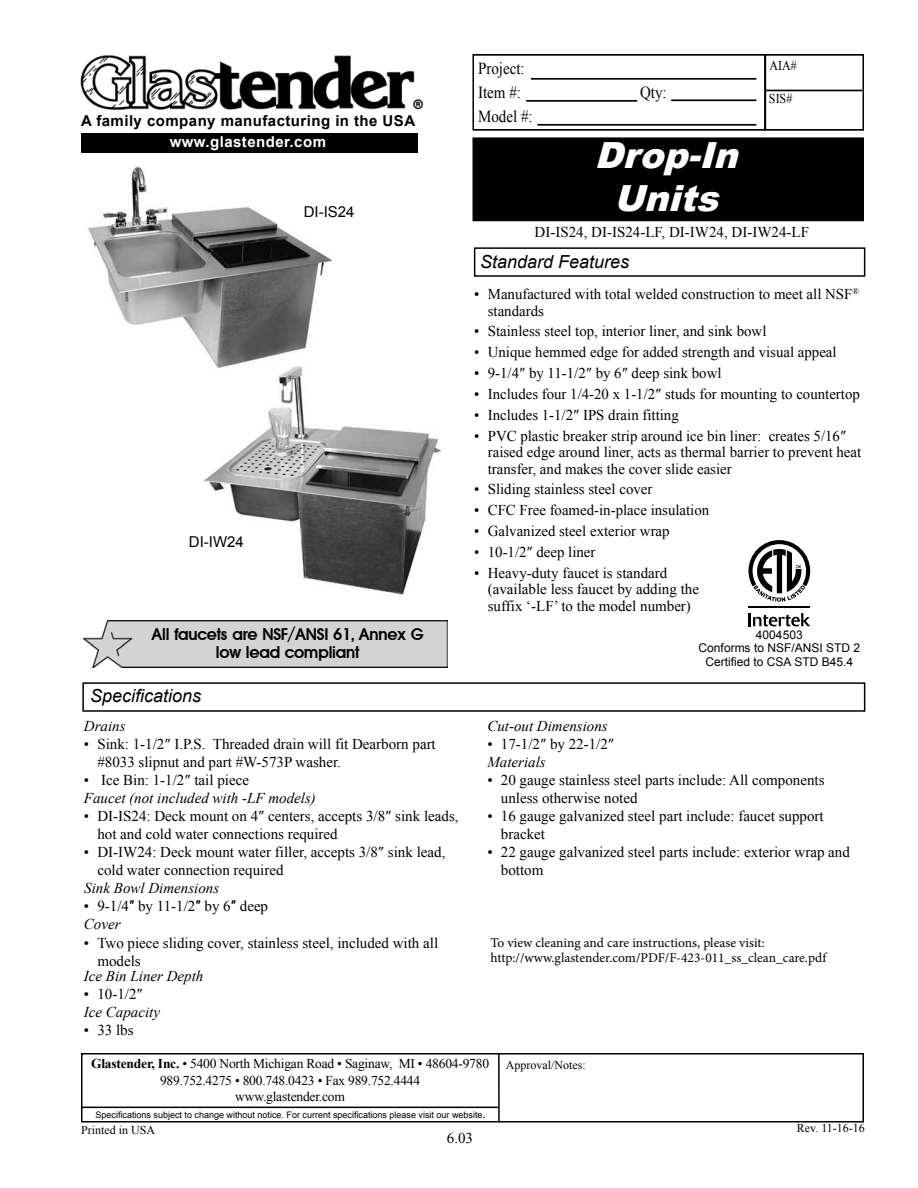
<style>
.page{position:relative;width:918px;height:1188px;background:#fff}
.page>*{position:absolute;margin:0;border:0;box-sizing:border-box;transform-origin:0 0}
.t1{font:italic 900 36px/43.2px "Arial";color:#fff;text-align:center}
.t2{font:italic 18px "Arial";color:#000}
.t3{font:16.8px/23.5px "Times New Roman";color:#000;scale:.89 1}
.t4{font:500 16.5px/18px "Avantage";color:#000;text-align:center}
.t5{font:15px/18.1px "Times New Roman";color:#000}
.t6{font:italic 15px "Times New Roman";color:#000}
.t7{font:700 15px "Arial";letter-spacing:.03em;color:#000}
.t8{font:700 15px "Arial";letter-spacing:.03em;color:#fff}
.t9{font:15px "Arial";color:#000}
.t10{font:13.5px/16.2px "Times New Roman";letter-spacing:-.015em;color:#000;text-align:center}
.t11{font:13.5px/15px "Minion Pro";color:#000}
.t12{font:13.5px "Times New Roman";letter-spacing:-.015em;color:#000;scale:.89 1}
.t13{font:12px/13.5px "Arial";color:#000;text-align:center}
.t14{font:12px "Times New Roman";color:#000}
.t15{font:9px "Arial";color:#000}
.s1{font-family:"Arial"}
.s2{font-style:italic}
.s3{font-weight:700}
</style>
<div class="page">
<div style="left:473px;top:138px;width:390px;height:82px;background:#000"></div>
<div style="left:472px;top:137px;width:392px;height:84px;border:2px solid #000"></div>
<div style="left:81px;top:1053px;width:783px;height:70px;border:2px solid #000"></div>
<hr style="left:498px;top:1054px;width:2px;height:68px;background:#000">
<hr style="left:81px;top:1107px;width:418px;height:1px;background:#000">
<div style="left:472px;top:54px;width:294px;height:77px;border:2px solid #000"></div>
<hr style="left:531px;top:78px;width:225px;height:2px;background:#000">
<hr style="left:526px;top:100px;width:111px;height:2px;background:#000">
<hr style="left:671px;top:99px;width:85px;height:2px;background:#000">
<hr style="left:537px;top:124px;width:219px;height:2px;background:#000">
<div style="left:765px;top:54px;width:99px;height:77px;border:2px solid #000"></div>
<hr style="left:765px;top:90px;width:97px;height:1px;background:#000">
<img style="left:80px;top:55px;width:343px;height:55px">
<div style="left:81px;top:133px;width:336px;height:20px;background:#000"></div>
<img style="left:88px;top:166px;width:354px;height:429px">
<div style="left:474px;top:247px;width:391px;height:30px;border:2px solid #000"></div>
<div style="left:281px;top:204px;width:96px;height:14px;background:#fff"></div>
<div style="left:168px;top:535px;width:97px;height:14px;background:#fff"></div>
<div style="left:82px;top:682px;width:783px;height:30px;border:2px solid #000"></div>
<img style="left:84px;top:621px;width:364px;height:46px">
<svg style="left:748px;top:613px;width:62px;height:13px"></svg>
<hr style="left:748px;top:606px;width:62px;height:2px;background:#000">
<svg style="left:748px;top:540px;width:62px;height:62px"></svg>
<p class="t7" style="left:81px;top:110px;width:336px">A family company manufacturing in the USA</p>
<p class="t8" style="left:170px;top:131px;width:158px">www.glastender.com</p>
<p class="t9" style="left:304px;top:202px;width:52px">DI-IS24</p>
<p class="t9" style="left:189px;top:532px;width:57px">DI-IW24</p>
<p class="t3" style="left:478px;top:57px;width:54px">Project:<br>Item #:</p>
<p class="t3" style="left:478px;top:104px;width:63px">Model #:</p>
<p class="t3" style="left:640px;top:80px;width:31px">Qty:</p>
<p class="t12" style="left:770px;top:56px;width:32px">AIA#</p>
<p class="t12" style="left:769px;top:90px;width:28px">SIS#</p>
<h1 class="t1" style="left:595px;top:132px;width:158px">Drop-In<br>Units</h1>
<p class="t5" style="left:535px;top:222px;width:276px">DI-IS24, DI-IS24-LF, DI-IW24, DI-IW24-LF</p>
<p class="t2" style="left:480px;top:250px;width:151px">Standard Features</p>
<p class="t5" style="left:488px;top:286px;width:373px;line-height:16.5px;text-indent:-14px">• Manufactured with total welded construction to meet all NSF<sup>® </sup>standards</p>
<p class="t5" style="left:474px;top:322px;width:294px">• Stainless steel top, interior liner, and sink bowl</p>
<p class="t5" style="left:474px;top:343px;width:364px">• Unique hemmed edge for added strength and visual appeal</p>
<p class="t5" style="left:474px;top:364px;width:249px">• 9-1/4″ by 11-1/2″ by 6″ deep sink bowl</p>
<p class="t5" style="left:474px;top:385px;width:387px">• Includes four 1/4-20 x 1-1/2″ studs for mounting to countertop</p>
<p class="t5" style="left:474px;top:405px;width:206px">• Includes 1-1/2″ IPS drain fitting</p>
<p class="t5" style="left:488px;top:427px;width:375px;line-height:16.5px;text-indent:-13px">• PVC plastic breaker strip around ice bin liner: creates 5/16″ raised edge around liner, acts as thermal barrier to prevent heat transfer, and makes the cover slide easier</p>
<p class="t5" style="left:474px;top:480px;width:180px">• Sliding stainless steel cover</p>
<p class="t5" style="left:474px;top:501px;width:236px">• CFC Free foamed-in-place insulation</p>
<p class="t5" style="left:474px;top:522px;width:197px">• Galvanized steel exterior wrap</p>
<p class="t5" style="left:474px;top:543px;width:123px">• 10-1/2″ deep liner</p>
<p class="t5" style="left:488px;top:564px;width:213px;line-height:16.5px;text-indent:-14px">• Heavy-duty faucet is standard (available less faucet by adding the suffix ‘-LF’ to the model number)</p>
<p class="t4" style="left:152px;top:625px;width:273px">All faucets are NSF/ANSI 61, Annex G low lead compliant</p>
<p class="t13" style="left:699px;top:628px;width:163px">4004503<br>Conforms to NSF/ANSI STD 2<br>Certified to CSA STD B45.4</p>
<p class="t2" style="left:90px;top:684px;width:113px">Specifications</p>
<p class="t6" style="left:84px;top:715px;width:43px">Drains</p>
<p class="t5" style="left:97px;top:734px;width:340px;text-indent:-14px">• Sink: 1-1/2″ I.P.S. Threaded drain will fit Dearborn part #8033 slipnut and part #W-573P washer.</p>
<p class="t5" style="left:84px;top:771px;width:167px">• Ice Bin: 1-1/2″ tail piece</p>
<p class="t6" style="left:84px;top:788px;width:234px">Faucet (not included with -LF models)</p>
<p class="t5" style="left:97px;top:807px;width:363px;text-indent:-14px">• DI-IS24: Deck mount on 4″ centers, accepts 3/8″ sink leads, hot and cold water connections required</p>
<p class="t5" style="left:97px;top:843px;width:350px;text-indent:-14px">• DI-IW24: Deck mount water filler, accepts 3/8″ sink lead, cold water connection required</p>
<p class="t6" style="left:84px;top:878px;width:137px">Sink Bowl Dimensions</p>
<p class="t5" style="left:84px;top:897px;width:186px">• 9-1/4<span class="s1">″</span> by 11-1/2<span class="s1">″</span> by 6<span class="s1">″</span> deep<br><span class="s2">Cover</span></p>
<p class="t5" style="left:97px;top:933px;width:342px;text-indent:-14px">• Two piece sliding cover, stainless steel, included with all models</p>
<p class="t6" style="left:84px;top:965px;width:121px">Ice Bin Liner Depth</p>
<p class="t5" style="left:84px;top:984px;width:60px">• 10-1/2″</p>
<p class="t6" style="left:84px;top:1001px;width:78px">Ice Capacity</p>
<p class="t5" style="left:84px;top:1021px;width:51px">• 33 lbs</p>
<p class="t6" style="left:487px;top:715px;width:122px">Cut-out Dimensions</p>
<p class="t5" style="left:487px;top:734px;width:128px">• 17-1/2″ by 22-1/2″</p>
<p class="t6" style="left:487px;top:751px;width:60px">Materials</p>
<p class="t5" style="left:501px;top:771px;width:325px;text-indent:-14px">• 20 gauge stainless steel parts include: All components unless otherwise noted</p>
<p class="t5" style="left:501px;top:807px;width:324px;text-indent:-14px">• 16 gauge galvanized steel part include: faucet support bracket</p>
<p class="t5" style="left:501px;top:843px;width:351px;text-indent:-14px">• 22 gauge galvanized steel parts include: exterior wrap and bottom</p>
<p class="t11" style="left:490px;top:935px;width:337px">To view cleaning and care instructions, please visit: http://www.glastender.com/PDF/F-423-011_ss_clean_care.pdf</p>
<p class="t10" style="left:91px;top:1056px;width:399px"><span class="s3">Glastender, Inc.</span> • 5400 North Michigan Road • Saginaw, MI • 48604-9780<br>989.752.4275 • 800.748.0423 • Fax 989.752.4444<br>www.glastender.com</p>
<p class="t14" style="left:506px;top:1057px;width:81px">Approval/Notes:</p>
<p class="t15" style="left:96px;top:1108px;width:391px">Specifications subject to change without notice. For current specifications please visit our website<span class="s3">.</span></p>
<p class="t14" style="left:81px;top:1122px;width:76px">Printed in USA</p>
<p class="t5" style="left:447px;top:1128px;width:28px">6.03</p>
<p class="t14" style="left:797px;top:1120px;width:70px">Rev. 11-16-16</p>
</div>
